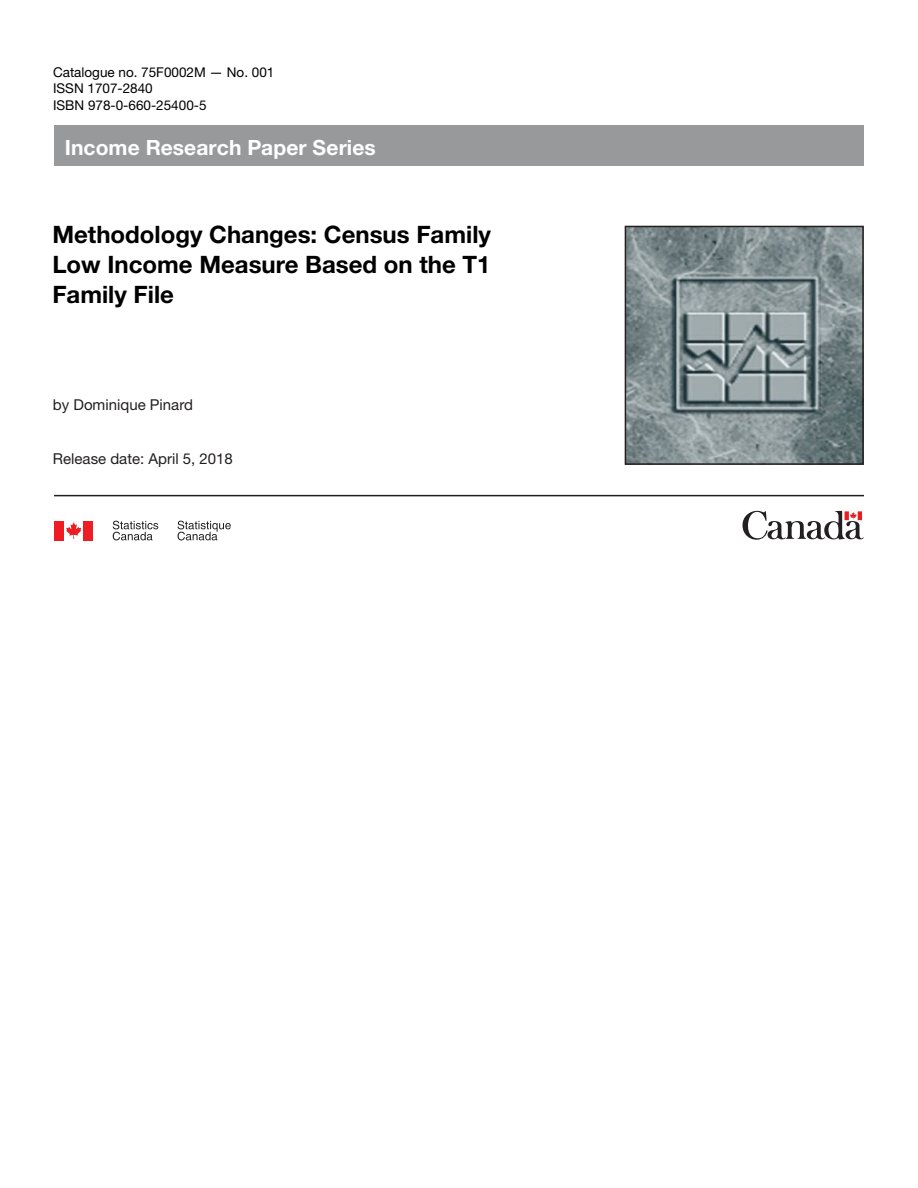
<style>
.page{position:relative;width:918px;height:1188px;background:#fff}
.page>*{position:absolute;margin:0;border:0;box-sizing:border-box;transform-origin:0 0}
.t1{font:700 24px/30px "Helvetica Neue LT Std";color:#000;text-align:justify}
.t2{font:700 21px "Helvetica Neue LT Std";letter-spacing:.005em;color:#fff}
.t3{font:15px "Helvetica Neue LT Std";color:#231f20}
.t4{font:13.5px/16.5px "Helvetica Neue LT Std";color:#000}
</style>
<div class="page">
<hr style="left:54px;top:495px;width:810px;height:1px;background:#231f20">
<svg style="left:742px;top:511px;width:122px;height:29px"></svg>
<svg style="left:66px;top:522px;width:15px;height:17px"></svg>
<div style="left:54px;top:521px;width:10px;height:19px;background:#ee1d23"></div>
<div style="left:84px;top:521px;width:9px;height:19px;background:#ee1d23"></div>
<svg style="left:178px;top:521px;width:53px;height:19px"></svg>
<svg style="left:113px;top:521px;width:45px;height:19px"></svg>
<img style="left:628px;top:229px;width:233px;height:233px">
<div style="left:625px;top:226px;width:239px;height:239px;border:2px solid #231f20"></div>
<div style="left:54px;top:125px;width:810px;height:40px;background:#98999b"></div>
<p class="t4" style="left:53px;top:63px;width:223px">Catalogue no. 75F0002M — No. 001<br>ISSN 1707-2840<br>ISBN 978-0-660-25400-5</p>
<p class="t2" style="left:65px;top:134px;width:313px">Income Research Paper Series</p>
<p class="t1" style="left:52px;top:219px;width:440px">Methodology Changes: Census Family Low Income Measure Based on the T1<br>Family File</p>
<p class="t3" style="left:53px;top:395px;width:142px">by Dominique Pinard</p>
<p class="t3" style="left:53px;top:449px;width:182px">Release date: April 5, 2018</p>
</div>
